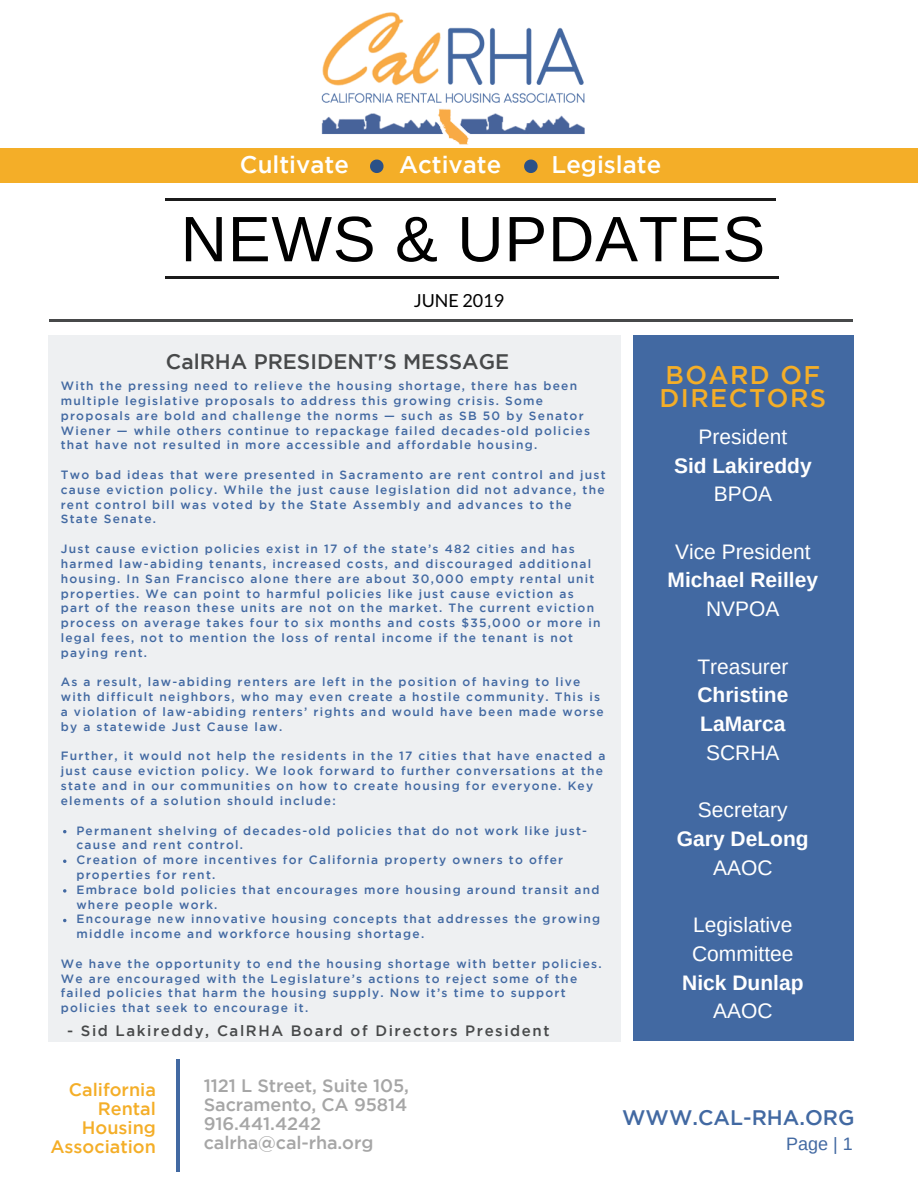
<style>
.page{position:relative;width:918px;height:1188px;background:#fff}
.page>*{position:absolute;margin:0;border:0;box-sizing:border-box;transform-origin:0 0}
.t1{font:64.2px "Arimo";letter-spacing:.015em;color:#000}
.t2{font:500 25.5px/22.4px "Gotham";letter-spacing:.055em;color:#f4ae28}
.t3{font:500 24px "Gotham";color:#fff}
.t4{font:21px/28.7px "Arimo";color:#fff}
.t5{font:700 21px/28.7px "Arimo";color:#fff}
.t6{font:500 21px "Gotham";color:#47494a}
.t7{font:500 21px "Gotham";color:#4269a2}
.t8{font:500 18px/19.2px "Gotham";letter-spacing:-.005em;color:#a6a6a6}
.t9{font:500 18px/19.2px "Gotham";color:#f4ae28;text-align:right}
.t10{font:18px "Lato";color:#000}
.t11{font:18px "Arimo";color:#4269a2}
.t12{font:500 15px "Gotham";letter-spacing:.105em;color:#47494a}
.t13{font:500 12px/14.9px "Gotham";letter-spacing:.105em;color:#4269a2}
</style>
<div class="page">
<div style="left:633px;top:336px;width:220px;height:705px;background:#4269a2"></div>
<div style="left:0;top:148px;width:918px;height:35px;background:#f4ae28"></div>
<hr style="left:176px;top:1059px;width:4px;height:113px;background:#4269a2">
<img style="left:321px;top:12px;width:264px;height:133px">
<hr style="left:165px;top:199px;width:611px;height:2px;background:#1b1b1b">
<svg style="left:524px;top:160px;width:14px;height:13px"></svg>
<svg style="left:370px;top:160px;width:14px;height:13px"></svg>
<div style="left:48px;top:336px;width:573px;height:706px;background:#eef0f2"></div>
<hr style="left:49px;top:319px;width:804px;height:3px;background:#47494a">
<hr style="left:165px;top:277px;width:614px;height:2px;background:#1b1b1b">
<svg style="left:63px;top:889px;width:3px;height:4px"></svg>
<h3 class="t3" style="left:240px;top:156px;width:110px">Cultivate</h3>
<h3 class="t3" style="left:399px;top:156px;width:104px">Activate</h3>
<h3 class="t3" style="left:552px;top:156px;width:111px">Legislate</h3>
<h1 class="t1" style="left:181px;top:203px;width:586px">NEWS &amp; UPDATES</h1>
<h3 class="t10" style="left:414px;top:289px;width:92px">JUNE 2019</h3>
<h3 class="t6" style="left:166px;top:354px;width:345px">CalRHA PRESIDENT'S MESSAGE</h3>
<p class="t13" style="left:61px;top:379px;width:531px">With the pressing need to relieve the housing shortage, there has been multiple legislative proposals to address this growing crisis. Some proposals are bold and challenge the norms — such as SB 50 by Senator Wiener — while others continue to repackage failed decades-old policies that have not resulted in more accessible and affordable housing.</p>
<p class="t13" style="left:61px;top:468px;width:547px">Two bad ideas that were presented in Sacramento are rent control and just cause eviction policy. While the just cause legislation did not advance, the rent control bill was voted by the State Assembly and advances to the State Senate.</p>
<p class="t13" style="left:61px;top:542px;width:541px">Just cause eviction policies exist in 17 of the state’s 482 cities and has harmed law-abiding tenants, increased costs, and discouraged additional housing. In San Francisco alone there are about 30,000 empty rental unit properties. We can point to harmful policies like just cause eviction as part of the reason these units are not on the market. The current eviction process on average takes four to six months and costs $35,000 or more in legal fees, not to mention the loss of rental income if the tenant is not paying rent.</p>
<p class="t13" style="left:61px;top:676px;width:545px">As a result, law-abiding renters are left in the position of having to live with difficult neighbors, who may even create a hostile community. This is a violation of law-abiding renters’ rights and would have been made worse by a statewide Just Cause law.</p>
<p class="t13" style="left:61px;top:750px;width:546px">Further, it would not help the residents in the 17 cities that have enacted a just cause eviction policy. We look forward to further conversations at the state and in our communities on how to create housing for everyone. Key elements of a solution should include:</p>
<p class="t13" style="left:76px;top:824px;width:525px">Permanent shelving of decades-old policies that do not work like just&shy;cause and rent control.<br>Creation of more incentives for California property owners to offer properties for rent.<br>Embrace bold policies that encourages more housing around transit and where people work.<br>Encourage new innovative housing concepts that addresses the growing middle income and workforce housing shortage.</p>
<p class="t13" style="left:61px;top:957px;width:543px">We have the opportunity to end the housing shortage with better policies.<br>We are encouraged with the Legislature’s actions to reject some of the failed policies that harm the housing supply. Now it’s time to support policies that seek to encourage it.</p>
<p class="t12" style="left:67px;top:1025px;width:484px">- Sid Lakireddy, CalRHA Board of Directors President</p>
<h3 class="t9" style="left:50px;top:1081px;width:107px">California<br>Rental<br>Housing<br>Association</h3>
<h3 class="t8" style="left:204px;top:1077px;width:207px">1121 L Street, Suite 105,<br>Sacramento, CA 95814<br>916.441.4242 calrha@cal-rha.org</h3>
<h2 class="t2" style="left:659px;top:366px;width:168px">BOARD OF<br>DIRECTORS</h2>
<h3 class="t4" style="left:698px;top:422px;width:90px">President</h3>
<h3 class="t5" style="left:674px;top:451px;width:139px">Sid Lakireddy</h3>
<h3 class="t4" style="left:714px;top:480px;width:60px">BPOA</h3>
<h3 class="t4" style="left:675px;top:537px;width:137px">Vice President</h3>
<h3 class="t5" style="left:668px;top:566px;width:152px">Michael Reilley</h3>
<h3 class="t4" style="left:706px;top:595px;width:75px">NVPOA</h3>
<h3 class="t4" style="left:697px;top:652px;width:93px">Treasurer</h3>
<h3 class="t5" style="left:697px;top:681px;width:92px">Christine<br>LaMarca</h3>
<h3 class="t4" style="left:706px;top:738px;width:75px">SCRHA</h3>
<h3 class="t4" style="left:698px;top:796px;width:91px">Secretary</h3>
<h3 class="t5" style="left:677px;top:824px;width:133px">Gary DeLong</h3>
<h3 class="t4" style="left:713px;top:853px;width:61px">AAOC</h3>
<h3 class="t4" style="left:692px;top:910px;width:103px">Legislative<br>Committee</h3>
<h3 class="t5" style="left:682px;top:968px;width:123px">Nick Dunlap</h3>
<h3 class="t4" style="left:713px;top:997px;width:61px">AAOC</h3>
<h3 class="t7" style="left:622px;top:1110px;width:234px">WWW.CAL-RHA.ORG</h3>
<h3 class="t11" style="left:786px;top:1133px;width:68px">Page | 1</h3>
</div>
